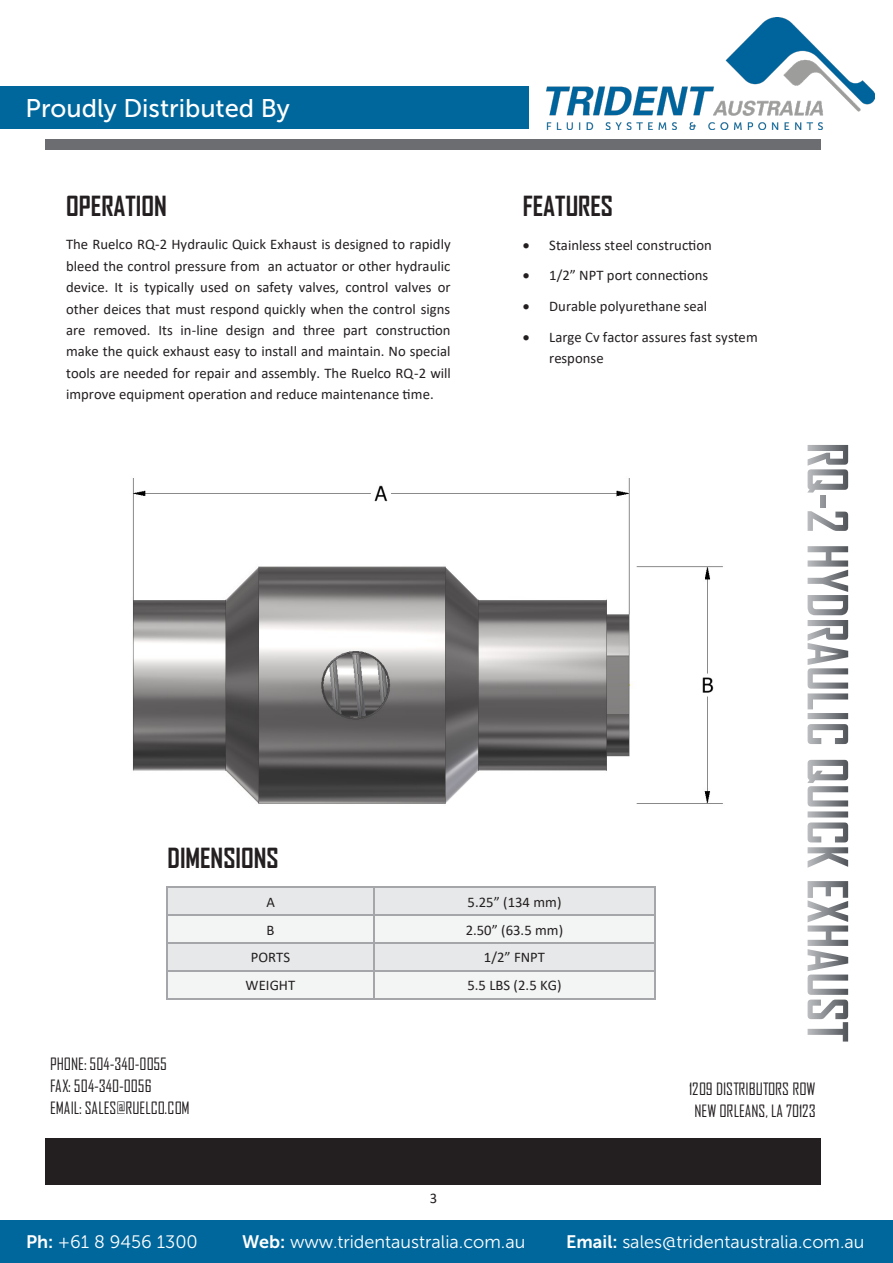
<style>
.page{position:relative;width:893px;height:1263px;background:#fff}
.page>*{position:absolute;margin:0;border:0;box-sizing:border-box;transform-origin:0 0}
.t1{font:700 26.55px "Agency FB";color:#231f20}
.t2{font:25.5px "Museo Sans 500";color:#fff}
.t3{font:18px "Museo Sans 300";color:#fff}
.t4{font:16.35px/22px "Agency FB";color:#231f20}
.t5{font:14.7px/21.5px "Calibri";color:#231f20}
.s1{font-family:"Museo Sans 700"}
</style>
<div class="page">
<img style="left:547px;top:18px;width:328px;height:111px">
<div style="left:0;top:1220px;width:893px;height:43px;background:#00679d"></div>
<div style="left:0;top:86px;width:528px;height:43px;background:#00679d"></div>
<div style="left:46px;top:1138px;width:775px;height:46px;background:#231f20"></div>
<div style="left:46px;top:139px;width:775px;height:11px;background:#6c6d70"></div>
<svg style="left:807px;top:445px;width:41px;height:574px"></svg>
<div style="left:166px;top:887px;width:208px;height:28px;background:#e7e8e9"></div>
<div style="left:374px;top:887px;width:282px;height:28px;background:#e7e8e9"></div>
<div style="left:166px;top:915px;width:208px;height:28px;background:#f3f4f4"></div>
<div style="left:374px;top:915px;width:282px;height:28px;background:#f3f4f4"></div>
<div style="left:166px;top:943px;width:208px;height:28px;background:#e7e8e9"></div>
<div style="left:374px;top:943px;width:282px;height:28px;background:#e7e8e9"></div>
<div style="left:166px;top:971px;width:208px;height:29px;background:#f3f4f4"></div>
<div style="left:374px;top:971px;width:282px;height:29px;background:#f3f4f4"></div>
<hr style="left:166px;top:887px;width:1px;height:111px;background:#a5a6aa">
<hr style="left:374px;top:888px;width:1px;height:110px;background:#a5a6aa">
<hr style="left:654px;top:887px;width:2px;height:111px;background:#a5a6aa">
<hr style="left:166px;top:887px;width:490px;height:1px;background:#a5a6aa">
<hr style="left:167px;top:914px;width:487px;height:2px;background:#a5a6aa">
<hr style="left:167px;top:942px;width:487px;height:2px;background:#a5a6aa">
<hr style="left:167px;top:970px;width:487px;height:2px;background:#a5a6aa">
<hr style="left:166px;top:998px;width:490px;height:2px;background:#a5a6aa">
<img style="left:132px;top:478px;width:591px;height:326px">
<p class="t2" style="left:26px;top:94px;width:266px">Proudly Distributed By</p>
<p class="t1" style="left:66px;top:189px;width:102px">OPERATION</p>
<p class="t5" style="left:66px;top:233px;width:386px;text-align:justify">The Ruelco RQ-2 Hydraulic Quick Exhaust is designed to rapidly bleed the control pressure from an actuator or other hydraulic device. It is typically used on safety valves, control valves or other deices that must respond quickly when the control signs are removed. Its in-line design and three part construction make the quick exhaust easy to install and maintain. No special tools are needed for repair and assembly. The Ruelco RQ-2 will improve equipment operation and reduce maintenance time.</p>
<p class="t1" style="left:523px;top:189px;width:92px">FEATURES</p>
<p class="t5" style="left:523px;top:234px;width:191px">• Stainless steel construction</p>
<p class="t5" style="left:523px;top:264px;width:187px">• 1/2” NPT port connections</p>
<p class="t5" style="left:523px;top:295px;width:186px">• Durable polyurethane seal</p>
<p class="t5" style="left:549px;top:326px;width:210px;text-indent:-27px">• Large Cv factor assures fast system response</p>
<p class="t1" style="left:168px;top:841px;width:113px">DIMENSIONS</p>
<p class="t4" style="left:50px;top:1052px;width:141px">PHONE: 504-340-0055<br>FAX: 504-340-0056<br>EMAIL: SALES@RUELCO.COM</p>
<p class="t5" style="left:266px;top:890px;width:10px">A</p>
<p class="t5" style="left:468px;top:890px;width:95px">5.25” (134 mm)</p>
<p class="t5" style="left:266px;top:918px;width:9px">B</p>
<p class="t5" style="left:466px;top:918px;width:99px">2.50” (63.5 mm)</p>
<p class="t5" style="left:251px;top:946px;width:41px">PORTS</p>
<p class="t5" style="left:484px;top:946px;width:63px">1/2” FNPT</p>
<p class="t5" style="left:246px;top:974px;width:51px">WEIGHT</p>
<p class="t5" style="left:467px;top:974px;width:96px">5.5 LBS (2.5 KG)</p>
<p class="t5" style="left:430px;top:1187px;width:9px">3</p>
<p class="t4" style="left:689px;top:1078px;width:128px;text-align:center">1209 DISTRIBUTORS ROW<br>NEW ORLEANS, LA 70123</p>
<p class="t3" style="left:26px;top:1232px;width:173px"><span class="s1">Ph:</span> +61 8 9456 1300</p>
<p class="t3" style="left:242px;top:1232px;width:285px"><span class="s1">Web:</span> www.tridentaustralia.com.au</p>
<p class="t3" style="left:566px;top:1232px;width:300px"><span class="s1">Email:</span> sales@tridentaustralia.com.au</p>
</div>
